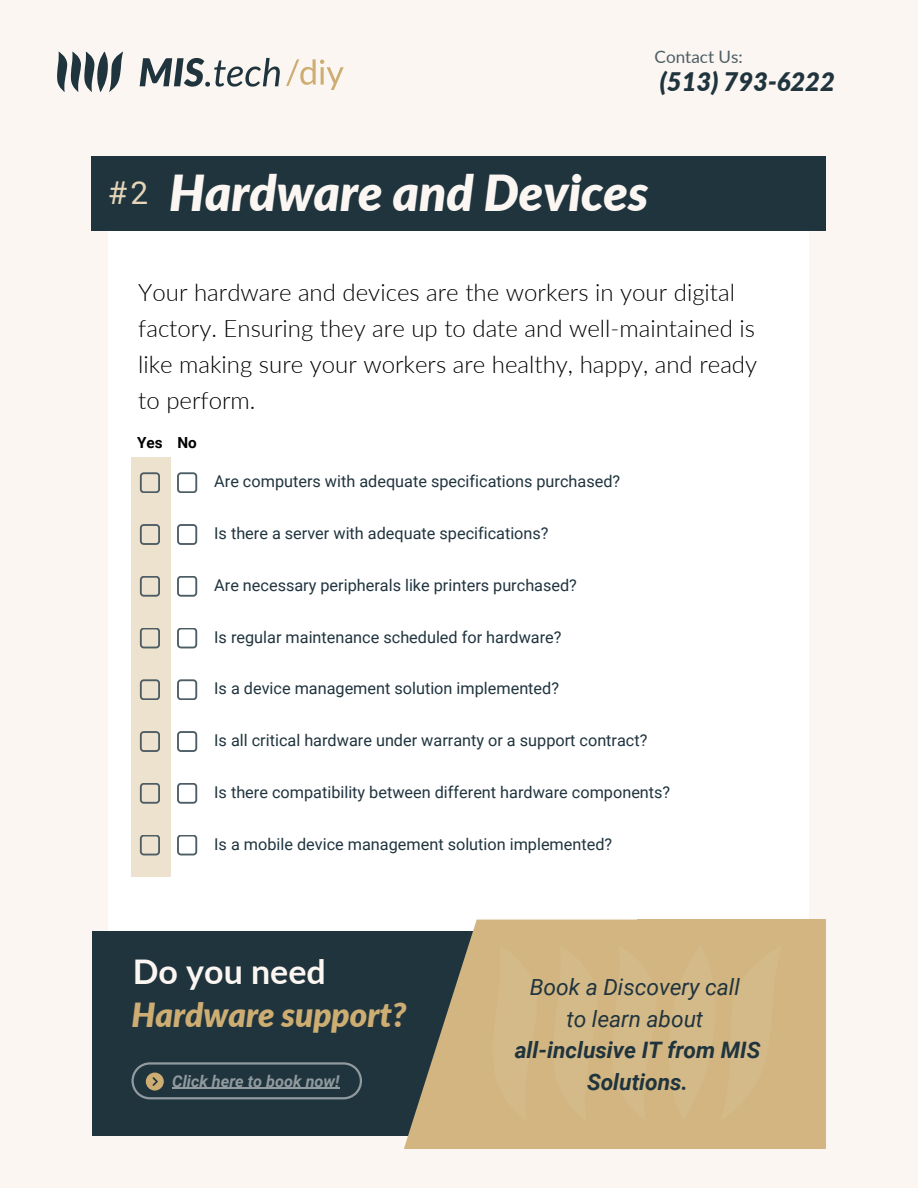
<style>
.page{position:relative;width:918px;height:1188px;background:#fbf6f1}
.page>*{position:absolute;margin:0;border:0;box-sizing:border-box;transform-origin:0 0}
.t1{font:italic 900 49.5px "Lato";color:#fbf6f1}
.t2{font:700 33.9px "Lato";color:#fbf6f1}
.t3{font:italic 900 33.3px "Lato";color:#cdad72}
.t4{font:31.5px "Roboto";color:#e6d6b9}
.t5{font:italic 900 25.65px "Lato";color:#20343e}
.t6{font:300 24px/36px "Lato";color:#000}
.t7{font:italic 700 22.65px/31.5px "Roboto";color:#20343e;text-align:center}
.t8{font:italic 22.65px "Roboto";color:#20343e}
.t9{font:17.1px "Lato";color:#4d5d65}
.t10{font:16.2px "Roboto";color:#20343e}
.t11{font:italic 700 16.2px "Roboto";color:#909a9f}
.t12{font:700 15.3px "Roboto";color:#000}
</style>
<div class="page">
<div style="left:108px;top:230px;width:700px;height:881px;background:#fff"></div>
<div style="left:92px;top:156px;width:734px;height:74px;background:#20343e"></div>
<div style="left:131px;top:458px;width:40px;height:419px;background:#ede2cd"></div>
<svg style="left:140px;top:472px;width:20px;height:21px"></svg>
<svg style="left:177px;top:472px;width:20px;height:21px"></svg>
<svg style="left:140px;top:524px;width:20px;height:21px"></svg>
<svg style="left:177px;top:524px;width:20px;height:21px"></svg>
<svg style="left:140px;top:576px;width:20px;height:21px"></svg>
<svg style="left:177px;top:576px;width:20px;height:21px"></svg>
<svg style="left:140px;top:628px;width:20px;height:20px"></svg>
<svg style="left:177px;top:628px;width:20px;height:20px"></svg>
<svg style="left:140px;top:679px;width:20px;height:21px"></svg>
<svg style="left:177px;top:679px;width:20px;height:21px"></svg>
<svg style="left:140px;top:731px;width:20px;height:21px"></svg>
<svg style="left:177px;top:731px;width:20px;height:21px"></svg>
<svg style="left:140px;top:783px;width:20px;height:21px"></svg>
<svg style="left:177px;top:783px;width:20px;height:21px"></svg>
<svg style="left:140px;top:835px;width:20px;height:20px"></svg>
<svg style="left:177px;top:835px;width:20px;height:20px"></svg>
<div style="left:92px;top:931px;width:711px;height:205px;background:#20343e"></div>
<svg style="left:404px;top:920px;width:233px;height:229px;fill:#d2b580"></svg>
<div style="left:637px;top:920px;width:189px;height:229px;background:#d2b580"></div>
<div style="left:493px;top:945px;width:144px;height:176px;background:#d4b987"></div>
<svg style="left:131px;top:1062px;width:231px;height:37px"></svg>
<hr style="left:172px;top:1088px;width:168px;height:1px;background:#909a9f">
<svg style="left:286px;top:59px;width:58px;height:31px"></svg>
<svg style="left:57px;top:52px;width:66px;height:40px"></svg>
<svg style="left:140px;top:58px;width:140px;height:29px"></svg>
<p class="t9" style="left:655px;top:46px;width:90px">Contact Us:</p>
<p class="t5" style="left:660px;top:65px;width:177px">(513) 793-6222</p>
<p class="t4" style="left:108px;top:175px;width:42px">#2</p>
<p class="t1" style="left:169px;top:162px;width:481px">Hardware and Devices</p>
<p class="t6" style="left:138px;top:274px;width:621px">Your hardware and devices are the workers in your digital factory. Ensuring they are up to date and well-maintained is like making sure your workers are healthy, happy, and ready to perform.</p>
<p class="t12" style="left:137px;top:434px;width:27px">Yes</p>
<p class="t12" style="left:177px;top:434px;width:21px">No</p>
<p class="t10" style="left:214px;top:472px;width:407px">Are computers with adequate specifications purchased?</p>
<p class="t10" style="left:214px;top:524px;width:336px">Is there a server with adequate specifications?</p>
<p class="t10" style="left:214px;top:576px;width:364px">Are necessary peripherals like printers purchased?</p>
<p class="t10" style="left:214px;top:627px;width:349px">Is regular maintenance scheduled for hardware?</p>
<p class="t10" style="left:214px;top:679px;width:346px">Is a device management solution implemented?</p>
<p class="t10" style="left:214px;top:731px;width:435px">Is all critical hardware under warranty or a support contract?</p>
<p class="t10" style="left:214px;top:783px;width:458px">Is there compatibility between different hardware components?</p>
<p class="t10" style="left:214px;top:835px;width:400px">Is a mobile device management solution implemented?</p>
<p class="t2" style="left:133px;top:951px;width:195px">Do you need</p>
<p class="t3" style="left:131px;top:994px;width:277px">Hardware support?</p>
<p class="t11" style="left:172px;top:1072px;width:169px">Click here to book now!</p>
<p class="t8" style="left:530px;top:974px;width:212px">Book a Discovery call</p>
<p class="t8" style="left:566px;top:1006px;width:138px">to learn about</p>
<p class="t7" style="left:515px;top:1035px;width:247px">all-inclusive IT from MIS<br>Solutions.</p>
</div>
